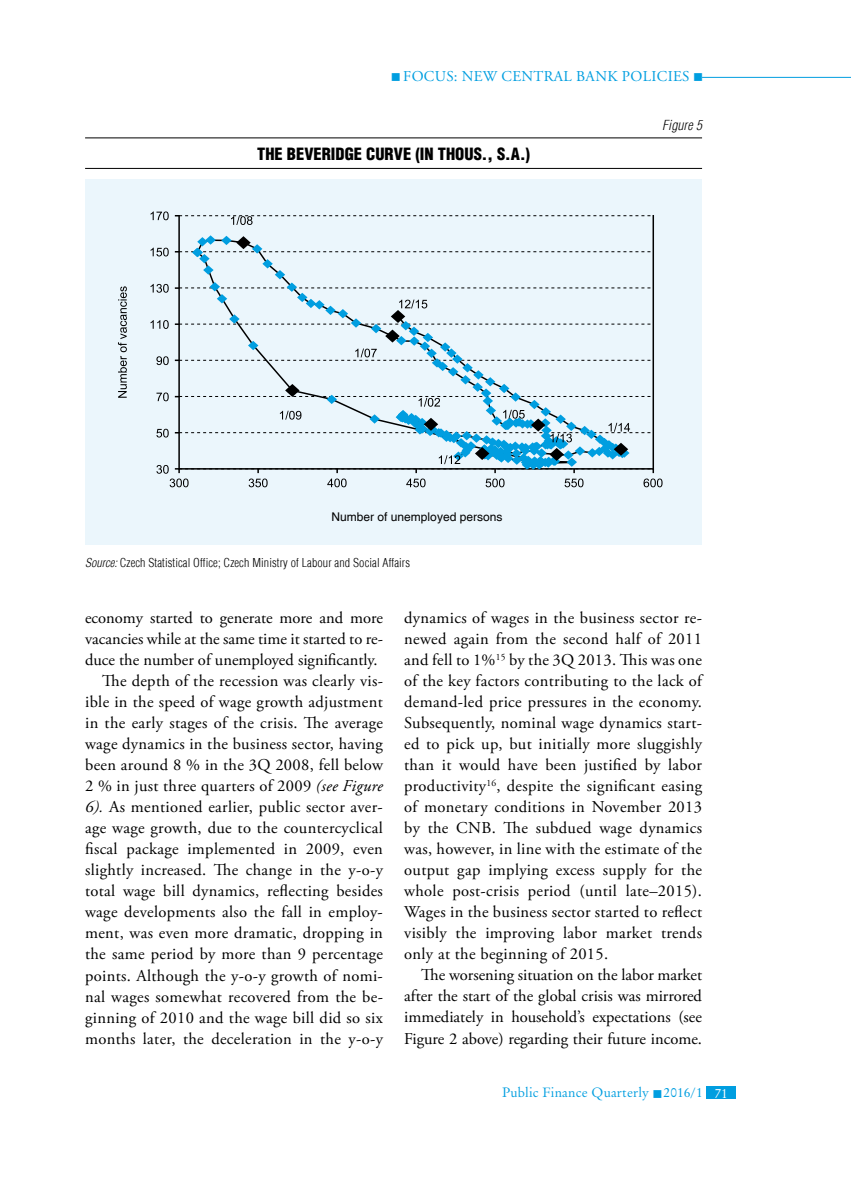
<style>
.page{position:relative;width:851px;height:1191px;background:#fff}
.page>*{position:absolute;margin:0;border:0;box-sizing:border-box;transform-origin:0 0}
.t1{font:16.5px/21px "Adobe Garamond Pro";letter-spacing:.02em;color:#000;text-align:justify}
.t2{font:900 condensed 16.5px "H Helvetica";color:#000}
.t3{font:15px "Adobe Garamond Pro";letter-spacing:.16em;color:#009ee0}
.t4{font:13.5px "Original Garamond HU Normal";letter-spacing:.01em;color:#009ee0}
.t5{font:italic 300 condensed 13.5px "H Helvetica";letter-spacing:.01em;color:#000}
.t6{font:300 condensed 12px "H Helvetica";letter-spacing:.01em;color:#000}
.t7{font:12px "H Helvetica";color:#000}
.s1{font-style:italic}
.s2{color:#fff}
</style>
<div class="page">
<hr style="left:702px;top:77px;width:148px;height:1px;background:#009ee0">
<div style="left:706px;top:1086px;width:30px;height:13px;background:#009ee0"></div>
<hr style="left:85px;top:137px;width:617px;height:1px;background:#000">
<hr style="left:85px;top:168px;width:617px;height:1px;background:#000">
<div style="left:85px;top:179px;width:617px;height:365px;background:#ebf6fc"></div>
<svg style="left:150px;top:211px;width:19px;height:9px"></svg>
<svg style="left:118px;top:286px;width:9px;height:112px"></svg>
<hr style="left:178px;top:216px;width:2px;height:253px;background:#000">
<hr style="left:652px;top:216px;width:2px;height:253px;background:#000">
<svg style="left:175px;top:215px;width:478px;height:10px"></svg>
<svg style="left:150px;top:235px;width:512px;height:252px"></svg>
<p class="t3" style="left:391px;top:67px;width:314px">■ focus: New central bank policies ■</p>
<p class="t2" style="left:257px;top:143px;width:274px">THE BEVERIDGE CURVE (IN THOUS., S.A.)</p>
<p class="t5" style="left:662px;top:117px;width:41px">Figure 5</p>
<p class="t7" style="left:331px;top:510px;width:172px">Number of unemployed persons</p>
<p class="t6" style="left:85px;top:556px;width:326px"><span class="s1">Source:</span> Czech Statistical Office; Czech Ministry of Labour and Social Affairs</p>
<p class="t1" style="left:85px;top:608px;width:299px">economy started to generate more and more</p>
<p class="t1" style="left:85px;top:629px;width:299px">vacancies while at the same time it started to re-</p>
<p class="t1" style="left:85px;top:650px;width:294px">duce the number of unemployed significantly.</p>
<p class="t1" style="left:102px;top:671px;width:282px">The depth of the recession was clearly vis-</p>
<p class="t1" style="left:85px;top:692px;width:299px">ible in the speed of wage growth adjustment</p>
<p class="t1" style="left:85px;top:713px;width:299px">in the early stages of the crisis. The average</p>
<p class="t1" style="left:85px;top:734px;width:299px">wage dynamics in the business sector, having</p>
<p class="t1" style="left:85px;top:755px;width:300px">been around 8 % in the 3Q 2008, fell below</p>
<p class="t1" style="left:85px;top:776px;width:299px">2 % in just three quarters of 2009 <span class="s1">(see Figure</span></p>
<p class="t1" style="left:85px;top:797px;width:299px"><span class="s1">6).</span> As mentioned earlier, public sector aver-</p>
<p class="t1" style="left:85px;top:818px;width:299px">age wage growth, due to the countercyclical</p>
<p class="t1" style="left:85px;top:839px;width:299px">fiscal package implemented in 2009, even</p>
<p class="t1" style="left:85px;top:860px;width:299px">slightly increased. The change in the y-o-y</p>
<p class="t1" style="left:85px;top:881px;width:299px">total wage bill dynamics, reflecting besides</p>
<p class="t1" style="left:85px;top:902px;width:299px">wage developments also the fall in employ-</p>
<p class="t1" style="left:85px;top:923px;width:299px">ment, was even more dramatic, dropping in</p>
<p class="t1" style="left:85px;top:944px;width:299px">the same period by more than 9 percentage</p>
<p class="t1" style="left:85px;top:965px;width:299px">points. Although the y-o-y growth of nomi-</p>
<p class="t1" style="left:85px;top:986px;width:299px">nal wages somewhat recovered from the be-</p>
<p class="t1" style="left:85px;top:1007px;width:299px">ginning of 2010 and the wage bill did so six</p>
<p class="t1" style="left:85px;top:1028px;width:299px">months later, the deceleration in the y-o-y</p>
<p class="t1" style="left:404px;top:608px;width:301px">dynamics of wages in the business sector re&shy;newed again from the second half of 2011 and fell to 1%<sup>15</sup> by the 3Q 2013. This was one of the key factors contributing to the lack of demand-led price pressures in the economy.<br>Subsequently, nominal wage dynamics start&shy;ed to pick up, but initially more sluggishly than it would have been justified by labor productivity<sup>16</sup>, despite the significant easing of monetary conditions in November 2013 by the CNB. The subdued wage dynamics was, however, in line with the estimate of the output gap implying excess supply for the whole post-crisis period (until late–2015).<br>Wages in the business sector started to reflect visibly the improving labor market trends only at the beginning of 2015.</p>
<p class="t1" style="left:404px;top:965px;width:299px;text-indent:17px">The worsening situation on the labor market after the start of the global crisis was mirrored immediately in household’s expectations (see Figure 2 above) regarding their future income.</p>
<p class="t4" style="left:502px;top:1084px;width:227px">Public Finance Quarterly ■ 2016/1 <span class="s2">71</span></p>
</div>
